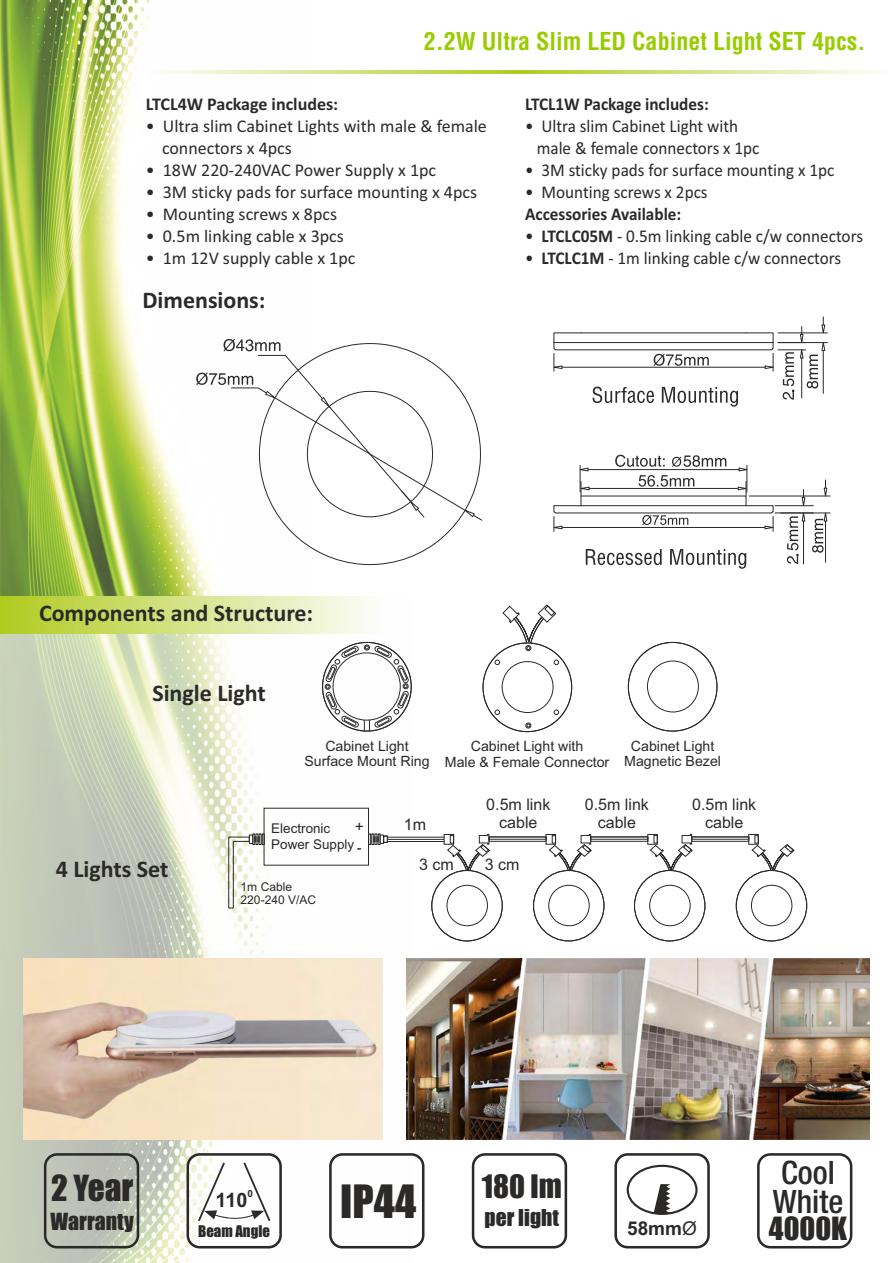
<style>
.page{position:relative;width:893px;height:1263px;background:#fff}
.page>*{position:absolute;margin:0;border:0;box-sizing:border-box;transform-origin:0 0}
.t1{font:42.45px "Impact";color:#2b2a29}
.t2{font:33.3px "Impact";color:#2b2a29}
.t3{font:500 condensed 32.25px/28.3px "Helvetica Neue LT Com";color:#2b2a29}
.t4{font:29.85px "Impact";color:#2b2a29}
.t5{font:29.55px "Impact";color:#2b2a29}
.t6{font:700 24px "Calibri";color:#2b2a29}
.t7{font:700 condensed 24px "Helvetica LT Std";color:#9c0}
.t8{font:21.75px "Impact";color:#2b2a29}
.t9{font:21.45px "Impact";color:#2b2a29}
.t10{font:700 19.8px "Arial";color:#2b2a29}
.t11{font:700 19.05px "Arial";color:#2b2a29}
.t12{font:18px/21.9px "Calibri";color:#2b2a29}
.t13{font:18px/21.9px "Calibri";color:#2b2a29;scale:.95 1}
.t14{font:700 18px "Calibri";color:#2b2a29;scale:.95 1}
.t15{font:700 18px "Calibri";color:#2b2a29}
.t16{font:16.05px/17.9px "Arial";color:#2b2a29;text-align:center}
.t17{font:14.85px "Impact";color:#2b2a29}
.t18{font:500 condensed 14.25px/22.2px "Helvetica Neue LT Std";color:#2b2a29}
.t19{font:14.1px/15.8px "Arial";color:#2b2a29;text-align:center}
.t20{font:13.5px/16.2px "Arial";color:#2b2a29}
.t21{font:12px/13.5px "Arial";color:#2b2a29}
.t22{font:700 9.9px "Arial";color:#2b2a29}
.s1{font-weight:700}
.s2{font-weight:400}
</style>
<div class="page">
<img style="left:0;top:0;width:309px;height:596px">
<svg style="left:146px;top:71px;width:729px;height:2px"></svg>
<svg style="left:653px;top:354px;width:56px;height:12px"></svg>
<svg style="left:593px;top:387px;width:145px;height:20px"></svg>
<svg style="left:586px;top:549px;width:160px;height:20px"></svg>
<svg style="left:196px;top:339px;width:287px;height:182px"></svg>
<svg style="left:259px;top:343px;width:222px;height:222px"></svg>
<hr style="left:555px;top:349px;width:216px;height:1px;background:#2b2a29">
<hr style="left:554px;top:342px;width:219px;height:1px;background:#2b2a29">
<hr style="left:581px;top:332px;width:165px;height:1px;background:#2b2a29">
<hr style="left:778px;top:342px;width:49px;height:1px;background:#2b2a29">
<hr style="left:778px;top:332px;width:49px;height:1px;background:#2b2a29">
<hr style="left:562px;top:367px;width:203px;height:1px;background:#2b2a29">
<svg style="left:553px;top:332px;width:29px;height:39px"></svg>
<svg style="left:745px;top:317px;width:81px;height:83px"></svg>
<hr style="left:775px;top:505px;width:38px;height:1px;background:#2b2a29">
<hr style="left:775px;top:512px;width:38px;height:1px;background:#2b2a29">
<hr style="left:781px;top:512px;width:49px;height:1px;background:#2b2a29">
<hr style="left:749px;top:496px;width:81px;height:1px;background:#2b2a29">
<hr style="left:825px;top:521px;width:1px;height:41px;background:#2b2a29">
<svg style="left:823px;top:480px;width:5px;height:17px"></svg>
<svg style="left:812px;top:512px;width:16px;height:41px"></svg>
<svg style="left:553px;top:455px;width:225px;height:76px"></svg>
<svg style="left:787px;top:490px;width:19px;height:74px"></svg>
<div style="left:0;top:596px;width:413px;height:667px;background:#fefefe;opacity:.65"></div>
<div style="left:0;top:596px;width:383px;height:37px;background:linear-gradient(to right,#b0cb1f,#fdfdfc)"></div>
<svg style="left:325px;top:645px;width:84px;height:86px"></svg>
<svg style="left:525px;top:723px;width:6px;height:5px"></svg>
<div style="left:502px;top:661px;width:51px;height:52px;border:1px solid #2b2a29;border-radius:50%"></div>
<svg style="left:495px;top:660px;width:5px;height:5px"></svg>
<svg style="left:554px;top:660px;width:5px;height:5px"></svg>
<svg style="left:495px;top:710px;width:5px;height:5px"></svg>
<svg style="left:554px;top:710px;width:5px;height:5px"></svg>
<svg style="left:502px;top:604px;width:54px;height:47px"></svg>
<div style="left:647px;top:661px;width:52px;height:51px;border:1px solid #2b2a29;border-radius:50%"></div>
<svg style="left:228px;top:833px;width:37px;height:76px"></svg>
<div style="left:431px;top:870px;width:72px;height:71px;border:1px solid #2b2a29;border-radius:50%"></div>
<div style="left:447px;top:885px;width:41px;height:41px;border:1px solid #2b2a29;border-radius:50%"></div>
<hr style="left:388px;top:837px;width:56px;height:1px;background:#2b2a29">
<hr style="left:388px;top:841px;width:56px;height:1px;background:#2b2a29">
<hr style="left:388px;top:839px;width:56px;height:1px;background:#2b2a29">
<svg style="left:368px;top:833px;width:20px;height:12px"></svg>
<div style="left:444px;top:834px;width:10px;height:10px;border:1px solid #2b2a29"></div>
<div style="left:489px;top:836px;width:57px;height:6px;border:1px solid #2b2a29"></div>
<div style="left:489px;top:836px;width:57px;height:3px;border:1px solid #2b2a29"></div>
<svg style="left:447px;top:834px;width:43px;height:37px"></svg>
<div style="left:546px;top:834px;width:10px;height:10px;border:1px solid #2b2a29"></div>
<div style="left:533px;top:870px;width:71px;height:71px;border:1px solid #2b2a29;border-radius:50%"></div>
<div style="left:548px;top:885px;width:41px;height:41px;border:1px solid #2b2a29;border-radius:50%"></div>
<div style="left:590px;top:836px;width:58px;height:6px;border:1px solid #2b2a29"></div>
<div style="left:590px;top:836px;width:58px;height:3px;border:1px solid #2b2a29"></div>
<svg style="left:548px;top:834px;width:44px;height:37px"></svg>
<div style="left:647px;top:834px;width:11px;height:10px;border:1px solid #2b2a29"></div>
<div style="left:634px;top:870px;width:71px;height:71px;border:1px solid #2b2a29;border-radius:50%"></div>
<div style="left:649px;top:885px;width:41px;height:41px;border:1px solid #2b2a29;border-radius:50%"></div>
<div style="left:691px;top:836px;width:58px;height:6px;border:1px solid #2b2a29"></div>
<div style="left:691px;top:836px;width:58px;height:3px;border:1px solid #2b2a29"></div>
<svg style="left:649px;top:834px;width:44px;height:37px"></svg>
<div style="left:748px;top:834px;width:11px;height:10px;border:1px solid #2b2a29"></div>
<div style="left:736px;top:870px;width:71px;height:71px;border:1px solid #2b2a29;border-radius:50%"></div>
<div style="left:751px;top:885px;width:41px;height:41px;border:1px solid #2b2a29;border-radius:50%"></div>
<svg style="left:751px;top:835px;width:44px;height:36px"></svg>
<img style="left:24px;top:958px;width:358px;height:181px">
<img style="left:406px;top:958px;width:463px;height:181px">
<div style="left:757px;top:1153px;width:95px;height:95px;border:3px solid #2b2a29;border-radius:12px"></div>
<div style="left:627px;top:1165px;width:71px;height:50px;border:2px solid #2b2a29;border-radius:50%"></div>
<svg style="left:654px;top:1184px;width:16px;height:30px"></svg>
<div style="left:614px;top:1153px;width:96px;height:95px;border:3px solid #2b2a29;border-radius:12px"></div>
<div style="left:472px;top:1153px;width:95px;height:95px;border:3px solid #2b2a29;border-radius:12px"></div>
<div style="left:329px;top:1153px;width:95px;height:95px;border:3px solid #2b2a29;border-radius:12px"></div>
<div style="left:187px;top:1153px;width:95px;height:95px;border:3px solid #2b2a29;border-radius:12px"></div>
<svg style="left:196px;top:1160px;width:76px;height:63px"></svg>
<div style="left:44px;top:1153px;width:95px;height:95px;border:3px solid #2b2a29;border-radius:12px"></div>
<h3 class="t7" style="left:424px;top:32px;width:443px">2.2W Ultra Slim LED Cabinet Light SET 4pcs.</h3>
<p class="t15" style="left:146px;top:96px;width:194px">LTCL4W Package includes:</p>
<p class="t12" style="left:162px;top:116px;width:326px;text-indent:-16px">• Ultra slim Cabinet Lights with male &amp; female connectors x 4pcs</p>
<p class="t12" style="left:146px;top:160px;width:292px">• 18W 220-240VAC Power Supply x 1pc</p>
<p class="t12" style="left:146px;top:182px;width:333px">• 3M sticky pads for surface mounting x 4pcs</p>
<p class="t12" style="left:146px;top:204px;width:193px">• Mounting screws x 8pcs</p>
<p class="t12" style="left:146px;top:226px;width:200px">• 0.5m linking cable x 3pcs</p>
<p class="t12" style="left:146px;top:248px;width:211px">• 1m 12V supply cable x 1pc</p>
<h3 class="t6" style="left:142px;top:290px;width:125px">Dimensions:</h3>
<p class="t14" style="left:525px;top:96px;width:195px">LTCL1W Package includes:</p>
<p class="t13" style="left:537px;top:116px;width:236px;text-indent:-12px">• Ultra slim Cabinet Light with male &amp; female connectors x 1pc</p>
<p class="t13" style="left:525px;top:160px;width:327px">• 3M sticky pads for surface mounting x 1pc</p>
<p class="t13" style="left:525px;top:182px;width:194px">• Mounting screws x 2pcs</p>
<p class="t14" style="left:525px;top:206px;width:166px">Accessories Available:</p>
<p class="t13" style="left:525px;top:226px;width:357px">• <span class="s1">LTCLC05M</span> - 0.5m linking cable c/w connectors</p>
<p class="t13" style="left:525px;top:248px;width:334px">• <span class="s1">LTCLC1M</span> - 1m linking cable c/w connectors</p>
<h3 class="t6" style="left:39px;top:603px;width:276px">Components and Structure:</h3>
<h3 class="t6" style="left:152px;top:683px;width:115px">Single Light</h3>
<h3 class="t6" style="left:56px;top:859px;width:114px">4 Lights Set</h3>
<p class="t19" style="left:304px;top:739px;width:127px">Cabinet Light<br>Surface Mount Ring</p>
<p class="t19" style="left:445px;top:740px;width:166px">Cabinet Light with<br>Male &amp; Female Connector</p>
<p class="t19" style="left:624px;top:739px;width:98px">Cabinet Light<br>Magnetic Bezel</p>
<p class="t16" style="left:486px;top:797px;width:66px">0.5m link</p>
<p class="t16" style="left:404px;top:817px;width:24px">1m</p>
<p class="t16" style="left:499px;top:815px;width:40px">cable</p>
<p class="t16" style="left:585px;top:797px;width:66px">0.5m link cable</p>
<p class="t16" style="left:692px;top:797px;width:66px">0.5m link cable</p>
<p class="t20" style="left:271px;top:821px;width:84px">Electronic<br>Power Supply</p>
<p class="t18" style="left:355px;top:816px;width:10px">+ -</p>
<p class="t21" style="left:241px;top:881px;width:77px">1m Cable<br>220-240 V/AC</p>
<p class="t16" style="left:419px;top:857px;width:36px">3 cm</p>
<p class="t16" style="left:485px;top:857px;width:36px">3 cm</p>
<h2 class="t2" style="left:51px;top:1175px;width:84px">2 Year</h2>
<p class="t8" style="left:50px;top:1213px;width:85px">Warranty</p>
<p class="t22" style="left:247px;top:1190px;width:7px">0</p>
<p class="t10" style="left:216px;top:1192px;width:33px">110</p>
<p class="t17" style="left:198px;top:1225px;width:73px">Beam Angle</p>
<h1 class="t1" style="left:340px;top:1184px;width:77px">IP44</h1>
<h3 class="t4" style="left:482px;top:1174px;width:81px">180 lm</h3>
<p class="t9" style="left:485px;top:1209px;width:76px">per light</p>
<h3 class="t3" style="left:773px;top:1163px;width:72px">Cool<br>White</h3>
<p class="t11" style="left:627px;top:1221px;width:71px">58mm<span class="s2">Ø</span></p>
<h3 class="t5" style="left:769px;top:1217px;width:80px">4000K</h3>
</div>
